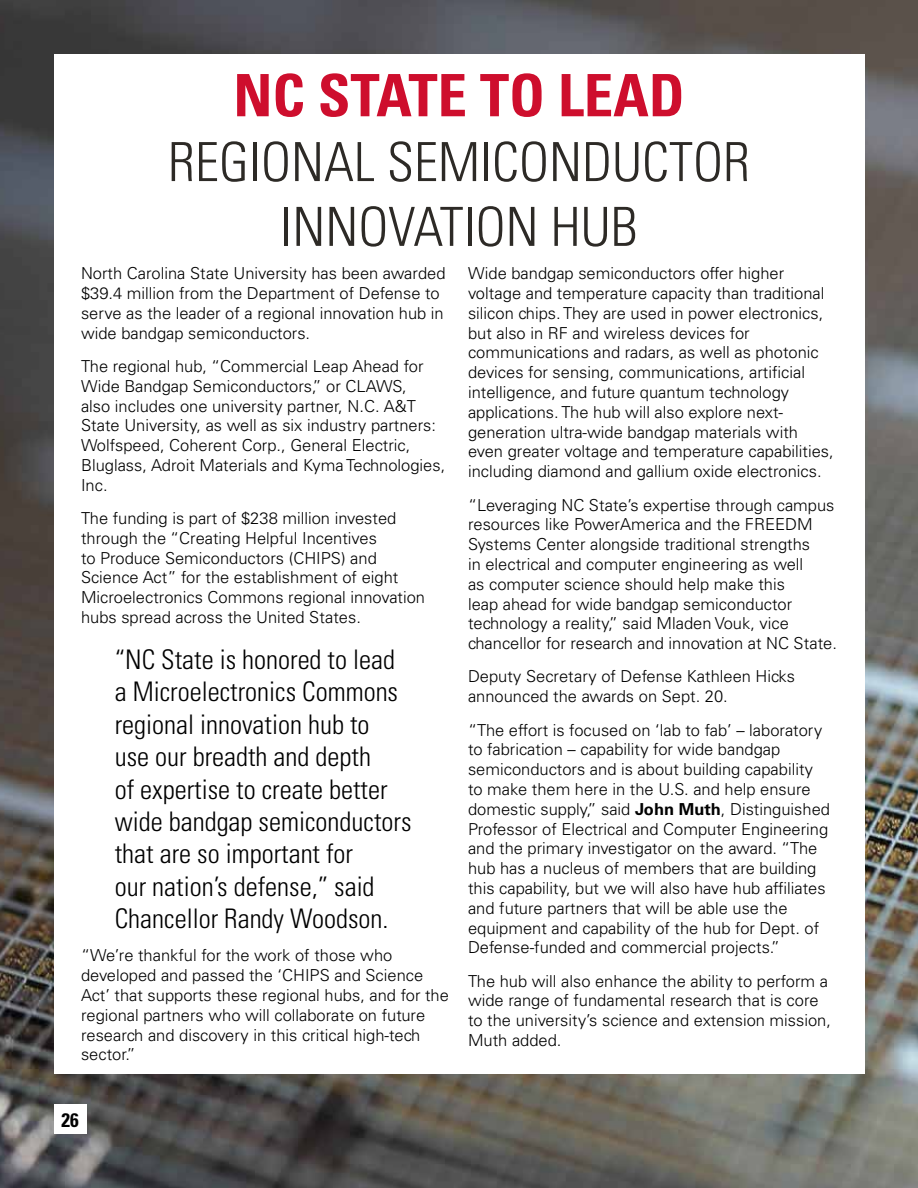
<style>
.page{position:relative;width:918px;height:1188px;background:#fff}
.page>*{position:absolute;margin:0;border:0;box-sizing:border-box;transform-origin:0 0}
.t1{font:700 condensed 58.5px "Univers LT Std";color:#ce0e2d}
.t2{font:300 condensed 54px/64.8px "Univers LT Std";color:#2d2a26;text-align:center}
.t3{font:300 condensed 27px/32.4px "Univers LT Std";color:#000}
.t4{font:700 condensed 19.5px "Univers LT Std";color:#000}
.t5{font:300 16.5px/19.8px "Univers LT Std";color:#000}
.s1{font-weight:700}
</style>
<div class="page">
<img style="left:0;top:0;width:918px;height:1188px">
<div style="left:54px;top:54px;width:810px;height:1020px;background:#fff"></div>
<div style="left:54px;top:1105px;width:32px;height:29px;background:#fff"></div>
<h1 class="t1" style="left:233px;top:73px;width:453px">NC STATE TO LEAD</h1>
<h2 class="t2" style="left:168px;top:134px;width:584px">REGIONAL SEMICONDUCTOR<br>INNOVATION HUB</h2>
<p class="t5" style="left:81px;top:263px;width:366px">North Carolina State University has been awarded $39.4 million from the Department of Defense to serve as the leader of a regional innovation hub in wide bandgap semiconductors.</p>
<p class="t5" style="left:81px;top:356px;width:366px">The regional hub, “Commercial Leap Ahead for Wide Bandgap Semiconductors,” or CLAWS,<br>also includes one university partner, N.C. A&amp;T State University, as well as six industry partners:<br>Wolfspeed, Coherent Corp., General Electric, Bluglass, Adroit Materials and Kyma Technologies, Inc.</p>
<p class="t5" style="left:81px;top:508px;width:346px">The funding is part of $238 million invested through the “Creating Helpful Incentives<br>to Produce Semiconductors (CHIPS) and Science Act” for the establishment of eight Microelectronics Commons regional innovation hubs spread across the United States.</p>
<p class="t3" style="left:115px;top:645px;width:298px">“NC State is honored to lead a Microelectronics Commons regional innovation hub to<br>use our breadth and depth<br>of expertise to create better wide bandgap semiconductors that are so important for<br>our nation’s defense,” said<br>Chancellor Randy Woodson.</p>
<p class="t5" style="left:81px;top:946px;width:369px">“We’re thankful for the work of those who developed and passed the ‘CHIPS and Science Act’ that supports these regional hubs, and for the regional partners who will collaborate on future research and discovery in this critical high-tech sector.”</p>
<p class="t5" style="left:468px;top:263px;width:367px">Wide bandgap semiconductors offer higher voltage and temperature capacity than traditional silicon chips. They are used in power electronics, but also in RF and wireless devices for communications and radars, as well as photonic devices for sensing, communications, artificial intelligence, and future quantum technology applications. The hub will also explore next&shy;generation ultra-wide bandgap materials with even greater voltage and temperature capabilities, including diamond and gallium oxide electronics.</p>
<p class="t5" style="left:468px;top:495px;width:371px">“Leveraging NC State’s expertise through campus resources like PowerAmerica and the FREEDM Systems Center alongside traditional strengths<br>in electrical and computer engineering as well<br>as computer science should help make this<br>leap ahead for wide bandgap semiconductor technology a reality,” said Mladen Vouk, vice chancellor for research and innovation at NC State.</p>
<p class="t5" style="left:468px;top:667px;width:329px">Deputy Secretary of Defense Kathleen Hicks announced the awards on Sept. 20.</p>
<p class="t5" style="left:468px;top:720px;width:364px">“The effort is focused on ‘lab to fab’ – laboratory to fabrication – capability for wide bandgap semiconductors and is about building capability to make them here in the U.S. and help ensure domestic supply,” said <span class="s1">John Muth</span>, Distinguished Professor of Electrical and Computer Engineering and the primary investigator on the award. “The hub has a nucleus of members that are building this capability, but we will also have hub affiliates and future partners that will be able use the equipment and capability of the hub for Dept. of Defense-funded and commercial projects.”</p>
<p class="t5" style="left:468px;top:971px;width:365px">The hub will also enhance the ability to perform a wide range of fundamental research that is core to the university’s science and extension mission, Muth added.</p>
<p class="t4" style="left:61px;top:1112px;width:19px">26</p>
</div>
